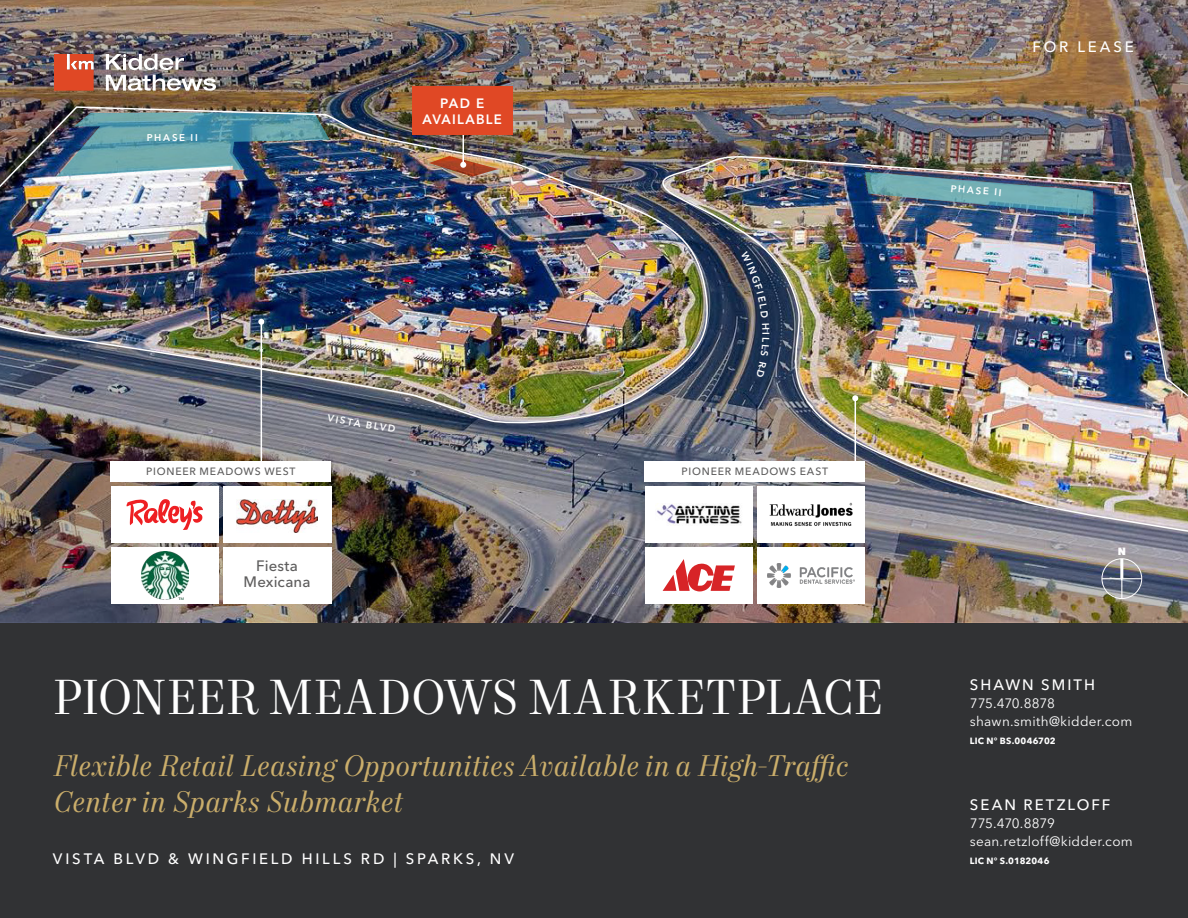
<style>
.page{position:relative;width:1188px;height:918px;background:#fff}
.page>*{position:absolute;margin:0;border:0;box-sizing:border-box;transform-origin:0 0}
.Headline_-_Level_1_-_White_2023{font:49.5px "Mort Modern 08";letter-spacing:-.005em;color:#fff}
.Callout_Text_-_Italics_-_Gold_2023{font:italic 30px/36px "Mort Modern 08";letter-spacing:.01em;color:#cbae6b}
.Property_Address_-_White_2023{font:500 15px "Avenir Next LT Pro";letter-spacing:.185em;color:#fff}
.Contact_Info_-_White_2023{font:500 15px "Avenir Next LT Pro";letter-spacing:.135em;color:#fff}
.Map_Highlight_-_Subtext_-_Ash_2023{font:500 15px/16.5px "Avenir Next LT Pro";letter-spacing:.01em;color:#5e5d5d;text-align:center}
.Contact_Info_-_White_2023-2{font:13.5px "Avenir Next LT Pro";letter-spacing:.02em;color:#fff}
.Contact_Info_-_White_2023-3{font:13.5px "Avenir Next LT Pro";letter-spacing:-.015em;color:#fff}
.Subject_Property_Label_-_White_2023{font:600 13.5px/16.5px "Avenir Next LT Pro";letter-spacing:.09em;color:#fff;text-align:center}
.Other_Callout_Text_-_Ash_2023{font:500 10.5px "Avenir Next LT Pro";letter-spacing:.075em;color:#5e5d5d}
.t1{font:800 10.35px "Avenir Next LT Pro";color:#fff}
.Street_Names_-_White_2023{font:600 9.75px "Avenir Next LT Pro";letter-spacing:.175em;color:#fff}
.Contact_Info_-_White_2023-4{font:700 9px "Avenir Next LT Pro";letter-spacing:.025em;color:#fff}
</style>
<div class="page">
<div style="left:0;top:623px;width:1188px;height:295px;background:#313234"></div>
<img style="left:0;top:0;width:1188px;height:623px">
<div style="left:645px;top:486px;width:108px;height:57px;background:#fff"></div>
<img style="left:657px;top:510px;width:4px;height:6px">
<div style="left:645px;top:547px;width:108px;height:56px;background:#fff"></div>
<svg style="left:663px;top:583px;width:68px;height:8px"></svg>
<div style="left:757px;top:547px;width:108px;height:56px;background:#fff"></div>
<img style="left:769px;top:583px;width:83px;height:4px">
<hr style="left:261px;top:322px;width:1px;height:141px;background:#fff">
<div style="left:111px;top:486px;width:108px;height:57px;background:#fff"></div>
<svg style="left:127px;top:499px;width:76px;height:31px"></svg>
<div style="left:223px;top:486px;width:108px;height:57px;background:#fff"></div>
<img style="left:237px;top:500px;width:81px;height:32px">
<div style="left:111px;top:547px;width:108px;height:56px;background:#fff"></div>
<img style="left:141px;top:551px;width:47px;height:48px">
<div style="left:223px;top:547px;width:108px;height:56px;background:#fff"></div>
<div style="left:1102px;top:558px;width:40px;height:41px;border:1px solid #fff;border-radius:50%"></div>
<svg style="left:1121px;top:583px;width:1px;height:16px"></svg>
<div style="left:645px;top:461px;width:220px;height:21px;background:#fff"></div>
<div style="left:111px;top:461px;width:220px;height:21px;background:#fff"></div>
<img style="left:0;top:106px;width:713px;height:320px">
<img style="left:661px;top:155px;width:527px;height:428px">
<hr style="left:463px;top:125px;width:1px;height:40px;background:#fff">
<svg style="left:429px;top:156px;width:69px;height:21px"></svg>
<div style="left:412px;top:87px;width:101px;height:48px;background:#e04825"></div>
<img style="left:106px;top:54px;width:110px;height:37px">
<svg style="left:54px;top:54px;width:40px;height:37px"></svg>
<svg style="left:741px;top:251px;width:27px;height:67px"></svg>
<svg style="left:762px;top:324px;width:7px;height:6px"></svg>
<svg style="left:761px;top:338px;width:8px;height:18px"></svg>
<svg style="left:756px;top:362px;width:11px;height:16px"></svg>
<p class="Street_Names_-_White_2023" style="left:147px;top:132px;width:53px">PHASE II</p>
<p class="Subject_Property_Label_-_White_2023" style="left:423px;top:95px;width:81px">PAD E<br>AVAILABLE</p>
<p class="Street_Names_-_White_2023" style="left:329px;top:412px;width:70px;rotate:9deg">VISTA BLVD</p>
<p class="Street_Names_-_White_2023" style="left:772px;top:332px;width:4px;rotate:90deg">I</p>
<p class="Other_Callout_Text_-_Ash_2023" style="left:146px;top:465px;width:151px">PIONEER MEADOWS WEST</p>
<p class="Other_Callout_Text_-_Ash_2023" style="left:682px;top:465px;width:148px">PIONEER MEADOWS EAST</p>
<p class="Map_Highlight_-_Subtext_-_Ash_2023" style="left:244px;top:557px;width:68px">Fiesta<br>Mexicana</p>
<p class="Headline_-_Level_1_-_White_2023" style="left:53px;top:668px;width:832px">PIONEER MEADOWS MARKETPLACE</p>
<p class="Callout_Text_-_Italics_-_Gold_2023" style="left:53px;top:750px;width:797px">Flexible Retail Leasing Opportunities Available in a High-Traffic<br>Center in Sparks Submarket</p>
<p class="Property_Address_-_White_2023" style="left:53px;top:850px;width:463px">VISTA BLVD &amp; WINGFIELD HILLS RD | SPARKS, NV</p>
<p class="Property_Address_-_White_2023" style="left:1033px;top:38px;width:103px">FOR LEASE</p>
<p class="Street_Names_-_White_2023" style="left:951px;top:182px;width:53px;rotate:5deg">PHASE II</p>
<p class="t1" style="left:1118px;top:545px;width:10px">N</p>
<p class="Contact_Info_-_White_2023" style="left:970px;top:676px;width:127px">SHAWN SMITH</p>
<p class="Contact_Info_-_White_2023-3" style="left:970px;top:695px;width:87px">775.470.8878</p>
<p class="Contact_Info_-_White_2023-2" style="left:970px;top:713px;width:164px">shawn.smith@kidder.com</p>
<p class="Contact_Info_-_White_2023-4" style="left:970px;top:736px;width:87px">LIC N° BS.0046702</p>
<p class="Contact_Info_-_White_2023" style="left:970px;top:796px;width:142px">SEAN RETZLOFF</p>
<p class="Contact_Info_-_White_2023-3" style="left:970px;top:815px;width:87px">775.470.8879</p>
<p class="Contact_Info_-_White_2023-2" style="left:970px;top:833px;width:164px">sean.retzloff@kidder.com</p>
<p class="Contact_Info_-_White_2023-4" style="left:970px;top:855px;width:81px">LIC N° S.0182046</p>
</div>
